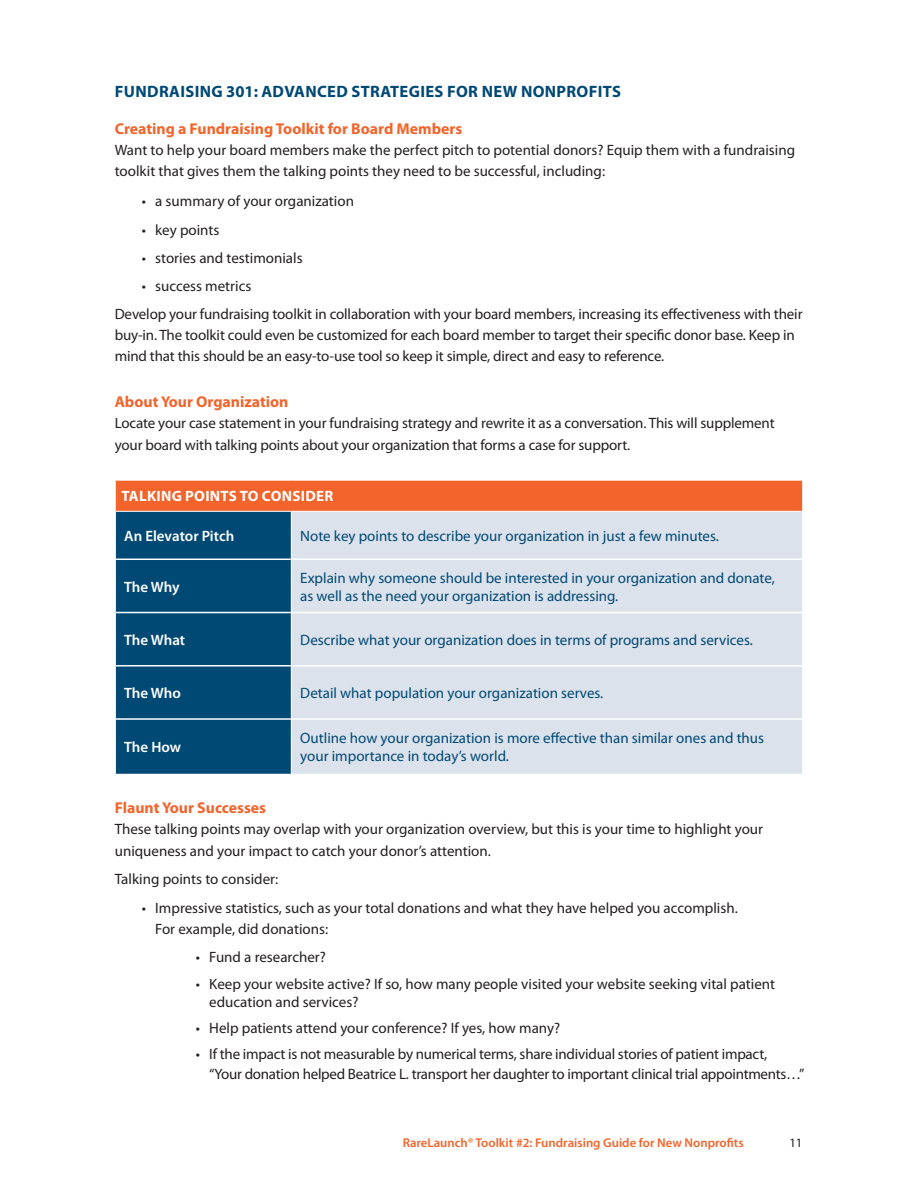
<style>
.page{position:relative;width:918px;height:1188px;background:#fff}
.page>*{position:absolute;margin:0;border:0;box-sizing:border-box;transform-origin:0 0}
.t1{font:700 16.5px "Myriad Pro";letter-spacing:.02em;color:#004975}
.t2{font:700 15.75px "Myriad Pro";color:#f2642b}
.t3{font:15px/21.3px "Myriad Pro";letter-spacing:-.01em;color:#231f20}
.t4{font:15px/18px "Myriad Pro";color:#004975}
.t5{font:600 15px "Myriad Pro";letter-spacing:-.005em;color:#fff}
.t6{font:700 15px "Myriad Pro";letter-spacing:.02em;color:#fff}
.t7{font:600 12.75px "Myriad Pro";color:#f2642b}
.t8{font:12.75px "Myriad Pro";color:#231f20}
</style>
<div class="page">
<div style="left:115px;top:480px;width:688px;height:31px;background:#f2642b"></div>
<div style="left:116px;top:512px;width:175px;height:262px;background:#004975"></div>
<div style="left:292px;top:512px;width:510px;height:262px;background:#dce2eb"></div>
<hr style="left:115px;top:559px;width:176px;height:1px;background:#fff">
<hr style="left:116px;top:612px;width:175px;height:1px;background:#fff">
<hr style="left:116px;top:665px;width:175px;height:2px;background:#fff">
<hr style="left:116px;top:718px;width:175px;height:2px;background:#fff">
<hr style="left:115px;top:480px;width:176px;height:1px;background:#fff">
<hr style="left:115px;top:481px;width:1px;height:30px;background:#fff">
<hr style="left:291px;top:480px;width:512px;height:1px;background:#fff">
<hr style="left:802px;top:481px;width:1px;height:30px;background:#fff">
<hr style="left:292px;top:665px;width:510px;height:2px;background:#fff">
<hr style="left:292px;top:559px;width:510px;height:1px;background:#fff">
<hr style="left:292px;top:612px;width:510px;height:1px;background:#fff">
<hr style="left:292px;top:718px;width:510px;height:2px;background:#fff">
<p class="t1" style="left:115px;top:82px;width:508px">FUNDRAISING 301: ADVANCED STRATEGIES FOR NEW NONPROFITS</p>
<p class="t2" style="left:115px;top:120px;width:349px">Creating a Fundraising Toolkit for Board Members</p>
<p class="t3" style="left:115px;top:140px;width:682px">Want to help your board members make the perfect pitch to potential donors? Equip them with a fundraising toolkit that gives them the talking points they need to be successful, including:</p>
<p class="t3" style="left:142px;top:191px;width:214px">• a summary of your organization</p>
<p class="t3" style="left:142px;top:219px;width:79px">• key points</p>
<p class="t3" style="left:142px;top:247px;width:162px">• stories and testimonials</p>
<p class="t3" style="left:115px;top:272px;width:689px;line-height:28px;text-indent:27px">• success metrics<br>Develop your fundraising toolkit in collaboration with your board members, increasing its effectiveness with their</p>
<p class="t3" style="left:115px;top:325px;width:682px">buy-in. The toolkit could even be customized for each board member to target their specific donor base. Keep in mind that this should be an easy-to-use tool so keep it simple, direct and easy to reference.</p>
<p class="t2" style="left:115px;top:393px;width:175px">About Your Organization</p>
<p class="t3" style="left:115px;top:413px;width:661px">Locate your case statement in your fundraising strategy and rewrite it as a conversation. This will supplement your board with talking points about your organization that forms a case for support.</p>
<p class="t6" style="left:121px;top:488px;width:213px">TALKING POINTS TO CONSIDER</p>
<p class="t5" style="left:124px;top:526px;width:112px">An Elevator Pitch</p>
<p class="t4" style="left:300px;top:527px;width:420px">Note key points to describe your organization in just a few minutes.</p>
<p class="t5" style="left:124px;top:577px;width:57px">The Why</p>
<p class="t4" style="left:300px;top:569px;width:476px">Explain why someone should be interested in your organization and donate, as well as the need your organization is addressing.</p>
<p class="t5" style="left:124px;top:630px;width:62px">The What</p>
<p class="t4" style="left:300px;top:631px;width:454px">Describe what your organization does in terms of programs and services.</p>
<p class="t5" style="left:124px;top:683px;width:58px">The Who</p>
<p class="t4" style="left:300px;top:684px;width:305px">Detail what population your organization serves.</p>
<p class="t5" style="left:124px;top:738px;width:58px">The How</p>
<p class="t4" style="left:300px;top:730px;width:465px">Outline how your organization is more effective than similar ones and thus your importance in today’s world.</p>
<p class="t2" style="left:115px;top:799px;width:153px">Flaunt Your Successes</p>
<p class="t3" style="left:115px;top:819px;width:650px">These talking points may overlap with your organization overview, but this is your time to highlight your uniqueness and your impact to catch your donor’s attention.</p>
<p class="t3" style="left:115px;top:869px;width:165px">Talking points to consider:</p>
<p class="t3" style="left:155px;top:897px;width:584px;text-indent:-14px">• Impressive statistics, such as your total donations and what they have helped you accomplish.<br>For example, did donations:</p>
<p class="t3" style="left:196px;top:947px;width:132px">• Fund a researcher?</p>
<p class="t3" style="left:209px;top:975px;width:567px;line-height:18px;text-indent:-14px">• Keep your website active? If so, how many people visited your website seeking vital patient education and services?</p>
<p class="t3" style="left:196px;top:1018px;width:366px">• Help patients attend your conference? If yes, how many?</p>
<p class="t3" style="left:209px;top:1045px;width:597px;line-height:19.5px;text-indent:-14px">• If the impact is not measurable by numerical terms, share individual stories of patient impact,<br>“Your donation helped Beatrice L. transport her daughter to important clinical trial appointments…”</p>
<p class="t7" style="left:403px;top:1135px;width:342px">RareLaunch® Toolkit #2: Fundraising Guide for New Nonprofits</p>
<p class="t8" style="left:789px;top:1136px;width:15px">11</p>
</div>
